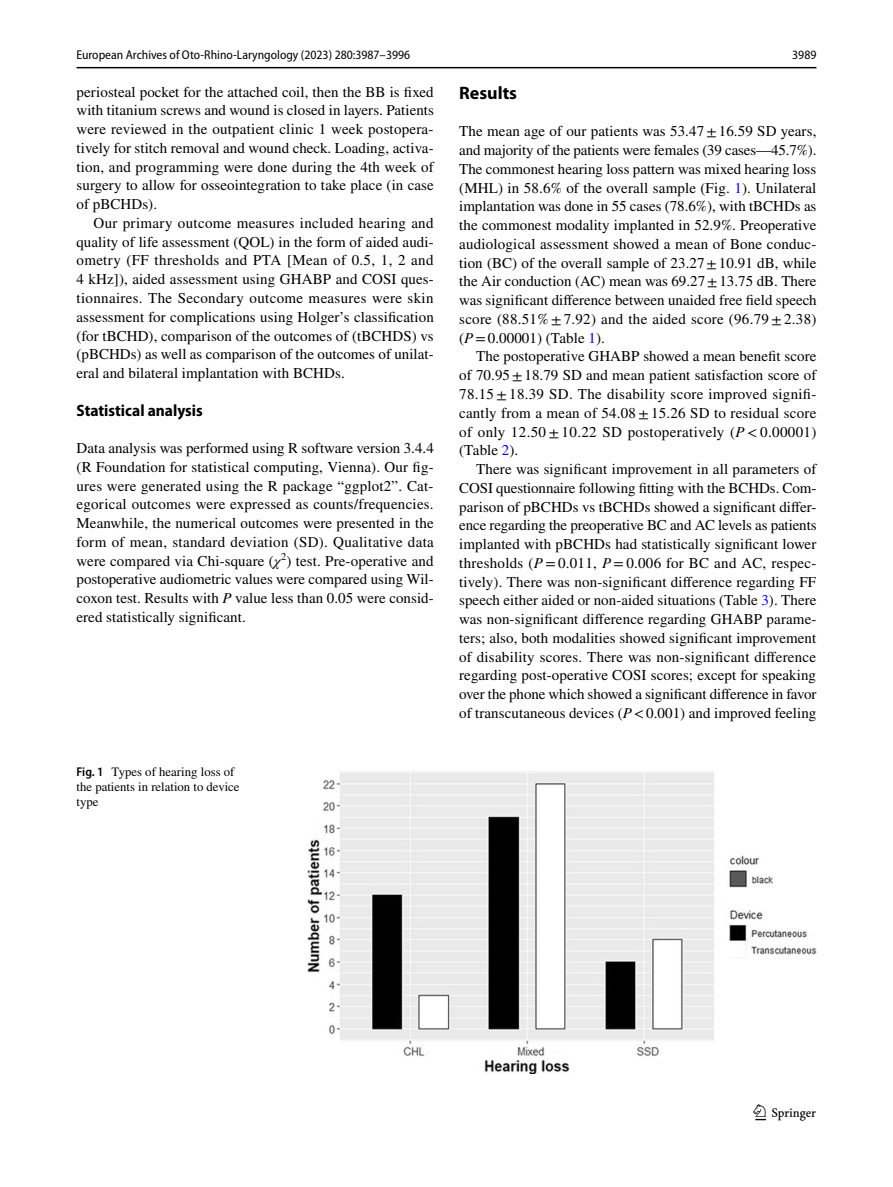
<style>
.page{position:relative;width:893px;height:1187px;background:#fff}
.page>*{position:absolute;margin:0;border:0;box-sizing:border-box;transform-origin:0 0}
.t1{font:22.5px "Springnew Regular 3";color:#000}
.t2{font:700 18px "Myriad Pro";color:#000}
.t3{font:700 semi-condensed 16.5px "Myriad Pro";color:#000}
.t4{font:15px/18.8px "STIX";letter-spacing:.005em;color:#000;text-align:justify}
.t5{font:semi-condensed 12.75px "Myriad Pro";color:#000}
.t6{font:12.75px/15px "STIX";color:#000}
.s1{font-style:italic}
.s2{font-family:"Myriad Pro";font-weight:600;font-stretch:semi-condensed}
.s3{color:#00f}
</style>
<div class="page">
<hr style="left:77px;top:67px;width:739px;height:1px;background:#000">
<img style="left:307px;top:771px;width:509px;height:302px">
<p class="t5" style="left:77px;top:48px;width:335px">European Archives of Oto-Rhino-Laryngology (2023) 280:3987–3996</p>
<p class="t5" style="left:792px;top:48px;width:26px">3989</p>
<p class="t4" style="left:77px;top:83px;width:359px">periosteal pocket for the attached coil, then the BB is fixed with titanium screws and wound is closed in layers. Patients were reviewed in the outpatient clinic 1 week postopera&shy;tively for stitch removal and wound check. Loading, activa&shy;tion, and programming were done during the 4th week of surgery to allow for osseointegration to take place (in case of pBCHDs).</p>
<p class="t4" style="left:77px;top:214px;width:359px;text-indent:17px">Our primary outcome measures included hearing and quality of life assessment (QOL) in the form of aided audi&shy;ometry (FF thresholds and PTA [Mean of 0.5, 1, 2 and 4 kHz]), aided assessment using GHABP and COSI ques&shy;tionnaires. The Secondary outcome measures were skin assessment for complications using Holger’s classification (for tBCHD), comparison of the outcomes of (tBCHDS) vs (pBCHDs) as well as comparison of the outcomes of unilat&shy;eral and bilateral implantation with BCHDs.</p>
<p class="t3" style="left:77px;top:401px;width:128px">Statistical analysis</p>
<p class="t4" style="left:77px;top:439px;width:359px">Data analysis was performed using R software version 3.4.4 (R Foundation for statistical computing, Vienna). Our fig&shy;ures were generated using the R package “ggplot2”. Cat&shy;egorical outcomes were expressed as counts/frequencies.<br>Meanwhile, the numerical outcomes were presented in the form of mean, standard deviation (SD). Qualitative data were compared via Chi-square (<span class="s1">χ</span><sup>2</sup>) test. Pre-operative and postoperative audiometric values were compared using Wil&shy;coxon test. Results with <span class="s1">P</span> value less than 0.05 were consid&shy;ered statistically significant.</p>
<p class="t6" style="left:77px;top:765px;width:165px"><span class="s2">Fig. 1</span> Types of hearing loss of the patients in relation to device type</p>
<p class="t2" style="left:459px;top:81px;width:59px">Results</p>
<p class="t4" style="left:459px;top:123px;width:359px">The mean age of our patients was 53.47±16.59 SD years, and majority of the patients were females (39 cases—45.7%).<br>The commonest hearing loss pattern was mixed hearing loss (MHL) in 58.6% of the overall sample (Fig. <span class="s3">1</span>). Unilateral implantation was done in 55 cases (78.6%), with tBCHDs as the commonest modality implanted in 52.9%. Preoperative audiological assessment showed a mean of Bone conduc&shy;tion (BC) of the overall sample of 23.27±10.91 dB, while the Air conduction (AC) mean was 69.27±13.75 dB. There was significant difference between unaided free field speech score (88.51% ±7.92) and the aided score (96.79±2.38) (<span class="s1">P</span>=0.00001) (Table <span class="s3">1</span>).</p>
<p class="t4" style="left:459px;top:348px;width:359px;text-indent:17px">The postoperative GHABP showed a mean benefit score of 70.95±18.79 SD and mean patient satisfaction score of 78.15±18.39 SD. The disability score improved signifi&shy;cantly from a mean of 54.08±15.26 SD to residual score of only 12.50 ± 10.22 SD postoperatively (<span class="s1">P</span> &lt; 0.00001) (Table <span class="s3">2</span>).</p>
<p class="t4" style="left:459px;top:460px;width:359px;text-indent:17px">There was significant improvement in all parameters of COSI questionnaire following fitting with the BCHDs. Com&shy;parison of pBCHDs vs tBCHDs showed a significant differ&shy;ence regarding the preoperative BC and AC levels as patients implanted with pBCHDs had statistically significant lower thresholds (<span class="s1">P</span>=0.011, <span class="s1">P</span>=0.006 for BC and AC, respec&shy;tively). There was non-significant difference regarding FF speech either aided or non-aided situations (Table <span class="s3">3</span>). There was non-significant difference regarding GHABP parame&shy;ters; also, both modalities showed significant improvement of disability scores. There was non-significant difference regarding post-operative COSI scores; except for speaking over the phone which showed a significant difference in favor of transcutaneous devices (<span class="s1">P</span>&lt;0.001) and improved feeling</p>
<h1 class="t1" style="left:755px;top:1104px;width:62px">1 3</h1>
</div>
